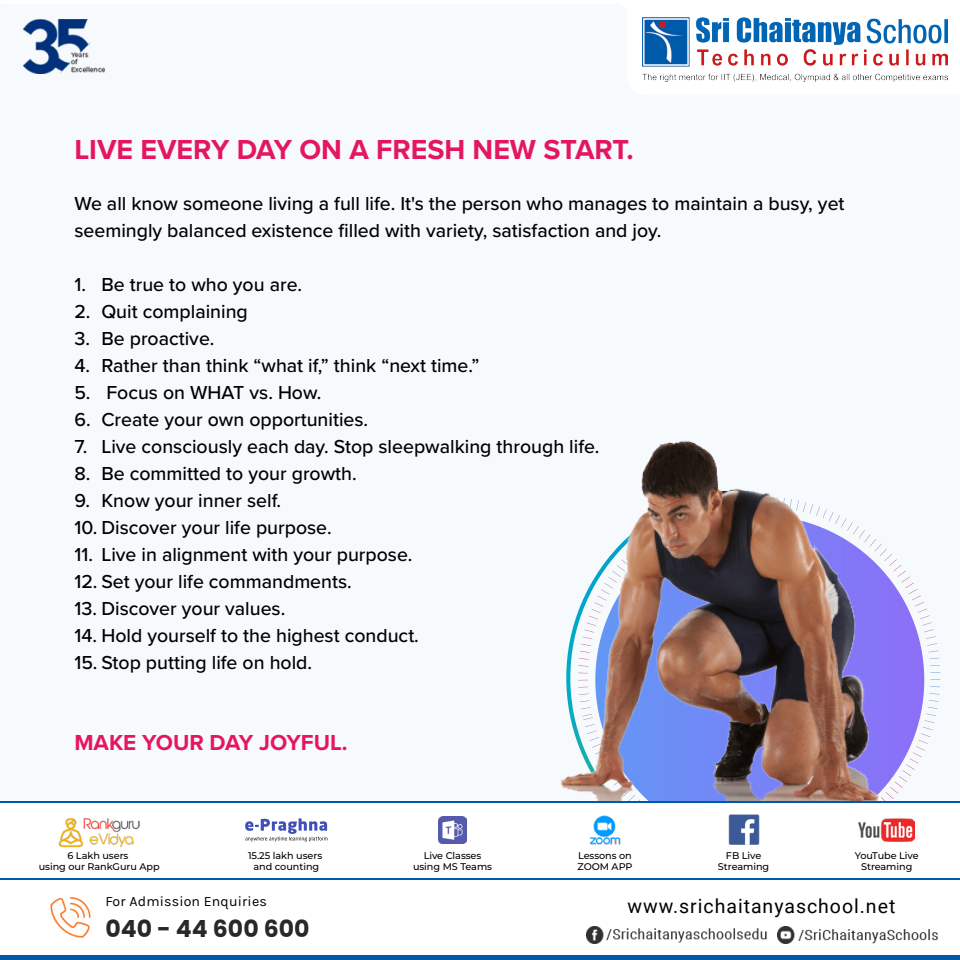
<style>
.page{position:relative;width:960px;height:960px;background:#fff}
.page>*{position:absolute;margin:0;border:0;box-sizing:border-box;transform-origin:0 0}
.t1{font:700 28.5px "Proxima Nova";color:#e4175d}
.t2{font:700 23.62px "Poppins";color:#282828}
.t3{font:700 22.5px "Proxima Nova";color:#e4175d}
.t4{font:500 19.5px/27px "Proxima Nova";color:#000}
.t5{font:19.5px "Roboto";letter-spacing:.05em;color:#000}
.t6{font:14.17px "Karla";letter-spacing:.01em;color:#000}
.t7{font:500 9.68px/11.6px "Montserrat";letter-spacing:-.005em;color:#000;text-align:center}
</style>
<div class="page">
<div style="left:0;top:1px;width:960px;height:802px;background:#f2f8fc"></div>
<img style="left:560px;top:441px;width:363px;height:360px">
<div style="left:0;top:801px;width:960px;height:158px;background:#005aaa"></div>
<div style="left:0;top:880px;width:960px;height:75px;background:#fff"></div>
<div style="left:0;top:803px;width:960px;height:75px;background:#fff"></div>
<svg style="left:245px;top:818px;width:83px;height:23px"></svg>
<img style="left:59px;top:818px;width:81px;height:30px">
<img style="left:439px;top:816px;width:27px;height:28px">
<img style="left:589px;top:815px;width:32px;height:30px">
<img style="left:728px;top:814px;width:32px;height:31px">
<img style="left:858px;top:818px;width:57px;height:24px">
<img style="left:50px;top:898px;width:40px;height:39px">
<img style="left:586px;top:926px;width:351px;height:18px">
<svg style="left:1px;top:1px;width:959px;height:94px"></svg>
<img style="left:642px;top:17px;width:305px;height:64px">
<img style="left:24px;top:19px;width:81px;height:55px">
<h1 class="t1" style="left:74px;top:128px;width:561px">LIVE EVERY DAY ON A FRESH NEW START.</h1>
<p class="t4" style="left:74px;top:189px;width:772px">We all know someone living a full life. It's the person who manages to maintain a busy, yet seemingly balanced existence filled with variety, satisfaction and joy.</p>
<p class="t4" style="left:74px;top:270px;width:229px">1. Be true to who you are.</p>
<p class="t4" style="left:74px;top:297px;width:175px">2. Quit complaining</p>
<p class="t4" style="left:74px;top:324px;width:142px">3. Be proactive.</p>
<p class="t4" style="left:74px;top:351px;width:407px">4. Rather than think “what if,” think “next time.”</p>
<p class="t4" style="left:74px;top:378px;width:249px">5. Focus on WHAT vs. How.</p>
<p class="t4" style="left:74px;top:405px;width:295px">6. Create your own opportunities.</p>
<p class="t4" style="left:74px;top:432px;width:527px">7. Live consciously each day. Stop sleepwalking through life.</p>
<p class="t4" style="left:74px;top:459px;width:284px">8. Be committed to your growth.</p>
<p class="t4" style="left:74px;top:486px;width:208px">9. Know your inner self.</p>
<p class="t4" style="left:74px;top:513px;width:259px">10. Discover your life purpose.</p>
<p class="t4" style="left:74px;top:540px;width:340px">11. Live in alignment with your purpose.</p>
<p class="t4" style="left:74px;top:567px;width:279px">12. Set your life commandments.</p>
<p class="t4" style="left:74px;top:594px;width:213px">13. Discover your values.</p>
<p class="t4" style="left:74px;top:622px;width:346px">14. Hold yourself to the highest conduct.</p>
<p class="t4" style="left:74px;top:649px;width:239px">15. Stop putting life on hold.</p>
<p class="t3" style="left:74px;top:726px;width:275px">MAKE YOUR DAY JOYFUL.</p>
<p class="t7" style="left:39px;top:849px;width:123px">6 Lakh users<br>using our RankGuru App</p>
<p class="t7" style="left:413px;top:849px;width:81px">Live Classes using MS Teams</p>
<p class="t7" style="left:578px;top:849px;width:57px;text-align:left">Lessons on<br>ZOOM APP</p>
<p class="t7" style="left:718px;top:849px;width:53px">FB Live<br>Streaming</p>
<p class="t7" style="left:855px;top:849px;width:65px">YouTube Live<br>Streaming</p>
<p class="t6" style="left:105px;top:894px;width:163px">For Admission Enquiries</p>
<p class="t2" style="left:105px;top:915px;width:206px">040 - 44 600 600</p>
<p class="t7" style="left:248px;top:849px;width:76px">15.25 lakh users and counting</p>
<p class="t5" style="left:627px;top:892px;width:269px">www.srichaitanyaschool.net</p>
</div>
